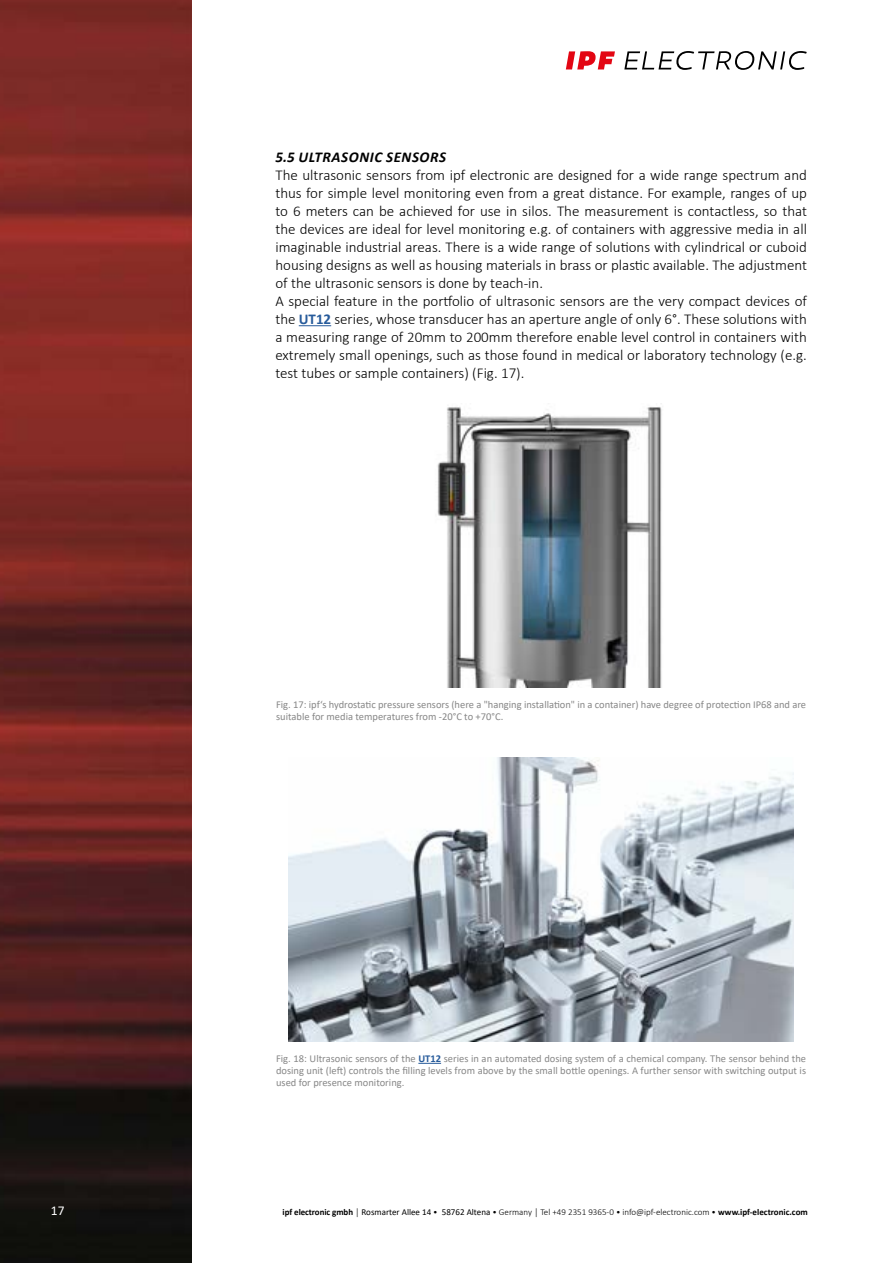
<style>
.page{position:relative;width:893px;height:1263px;background:#fff}
.page>*{position:absolute;margin:0;border:0;box-sizing:border-box;transform-origin:0 0}
.t1{font:300 15px/18px "Calibri";color:#000}
.t2{font:italic 700 15px "Calibri";letter-spacing:.04em;color:#000}
.t3{font:13.5px "Calibri";color:#fff}
.t4{font:10.5px/12px "Calibri";color:#878787}
.t5{font:300 9px "Calibri";color:#000}
.s1{font-weight:700;color:#275b9b}
.s2{font-weight:700}
.s3{font-weight:400}
</style>
<div class="page">
<img style="left:0;top:0;width:191px;height:1263px">
<svg style="left:624px;top:51px;width:183px;height:19px"></svg>
<svg style="left:566px;top:51px;width:49px;height:18px"></svg>
<hr style="left:299px;top:325px;width:32px;height:1px;background:#275b9b">
<img style="left:437px;top:403px;width:225px;height:284px">
<img style="left:289px;top:757px;width:505px;height:284px">
<svg style="left:418px;top:1063px;width:23px;height:1px"></svg>
<p class="t2" style="left:275px;top:146px;width:172px">5.5 ULTRASONIC SENSORS</p>
<p class="t1" style="left:275px;top:166px;width:533px">The ultrasonic sensors from ipf electronic are designed for a wide range spectrum and thus for simple level monitoring even from a great distance. For example, ranges of up to 6 meters can be achieved for use in silos. The measurement is contactless, so that the devices are ideal for level monitoring e.g. of containers with aggressive media in all imaginable industrial areas. There is a wide range of solutions with cylindrical or cuboid housing designs as well as housing materials in brass or plastic available. The adjustment of the ultrasonic sensors is done by teach-in.<br>A special feature in the portfolio of ultrasonic sensors are the very compact devices of the <span class="s1">UT12</span> series, whose transducer has an aperture angle of only 6°. These solutions with a measuring range of 20mm to 200mm therefore enable level control in containers with extremely small openings, such as those found in medical or laboratory technology (e.g. test tubes or sample containers) (Fig. 17).</p>
<p class="t4" style="left:276px;top:698px;width:532px">Fig. 17: ipf‘s hydrostatic pressure sensors (here a "hanging installation" in a container) have degree of protection IP68 and are suitable for media temperatures from -20°C to +70°C.</p>
<p class="t4" style="left:276px;top:1052px;width:532px;text-align:justify">Fig. 18: Ultrasonic sensors of the <span class="s1">UT12</span> series in an automated dosing system of a chemical company. The sensor behind the dosing unit (left) controls the filling levels from above by the small bottle openings. A further sensor with switching output is used for presence monitoring.</p>
<p class="t3" style="left:51px;top:1201px;width:15px">17</p>
<p class="t5" style="left:283px;top:1206px;width:527px"><span class="s2">ipf electronic gmbh</span> │ <span class="s3">Rosmarter Allee 14</span> • <span class="s3">58762 Altena</span> • Germany │ Tel +49 2351 9365-0 • info@ipf-electronic. com • <span class="s2">www.ipf-electronic.com</span></p>
</div>
